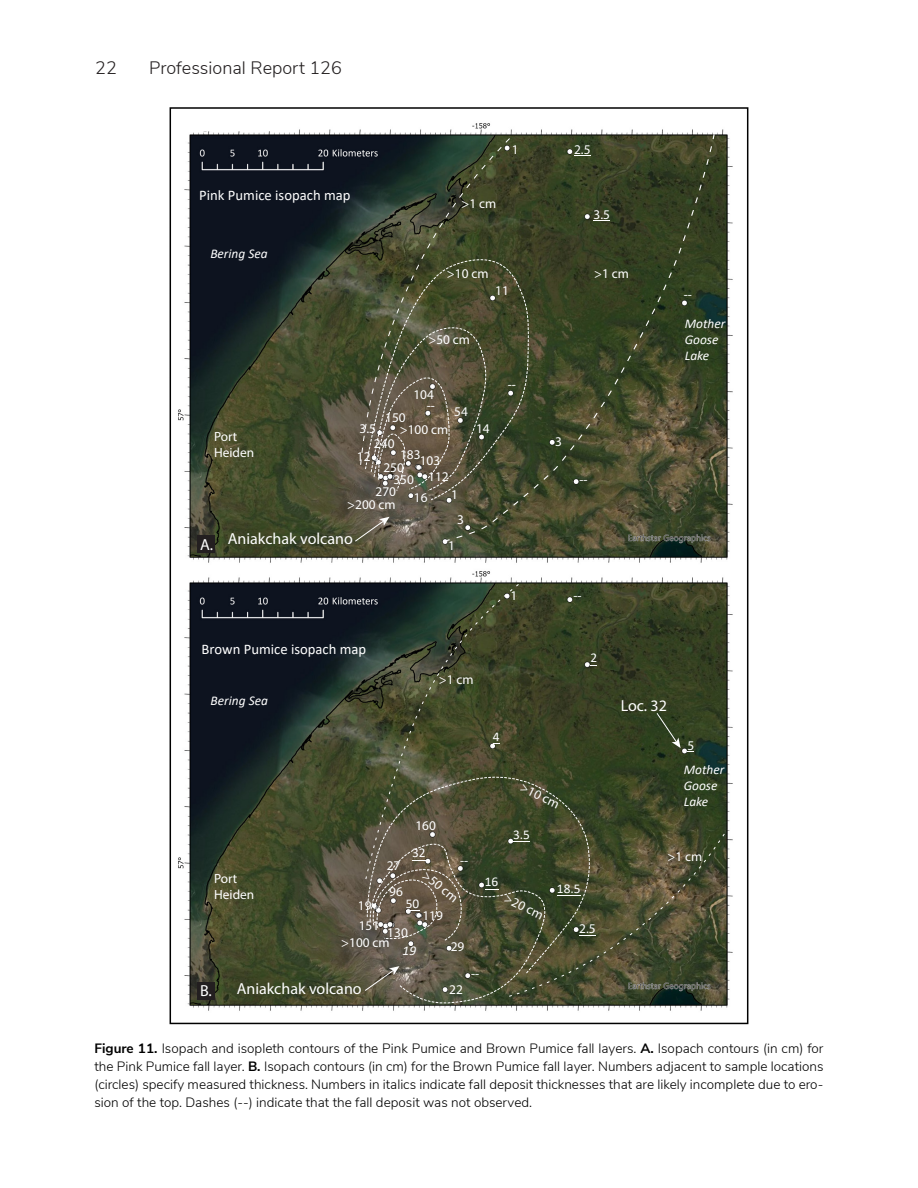
<style>
.page{position:relative;width:918px;height:1188px;background:#fff}
.page>*{position:absolute;margin:0;border:0;box-sizing:border-box;transform-origin:0 0}
.t1{font:300 18px "Nunito Sans";color:#231f20}
.t2{font:16.05px "Myriad Pro";color:#fff}
.t3{font:14.7px "Calibri";color:#fff}
.Captions{font:300 13.5px/18px "Nunito Sans";color:#000;text-align:justify}
.t4{font:13.35px/16px "Myriad Pro";color:#fff}
.t5{font:italic 13.35px/16px "Calibri";color:#fff}
.t6{font:13.35px "Calibri";color:#fff}
.s1{font-weight:700}
</style>
<div class="page">
<img style="left:178px;top:123px;width:555px;height:440px">
<img style="left:178px;top:571px;width:555px;height:440px">
<svg style="left:521px;top:772px;width:73px;height:56px;background:#3e4829"></svg>
<svg style="left:365px;top:582px;width:156px;height:246px;background:#40472f"></svg>
<svg style="left:364px;top:466px;width:79px;height:35px;background:#6c6558"></svg>
<svg style="left:360px;top:133px;width:83px;height:333px;background:#4a4d3b"></svg>
<svg style="left:354px;top:517px;width:36px;height:26px"></svg>
<svg style="left:443px;top:133px;width:272px;height:409px;background:#41482c"></svg>
<div style="left:197px;top:535px;width:17px;height:17px;background:#231f20"></div>
<div style="left:197px;top:982px;width:17px;height:17px;background:#231f20"></div>
<svg style="left:656px;top:712px;width:25px;height:36px"></svg>
<svg style="left:574px;top:155px;width:17px;height:1px"></svg>
<svg style="left:594px;top:220px;width:16px;height:1px"></svg>
<svg style="left:364px;top:828px;width:365px;height:176px;background:#52523a"></svg>
<div style="left:189px;top:112px;width:107px;height:19px;background:#fff"></div>
<h1 class="t1" style="left:95px;top:54px;width:23px">22</h1>
<h1 class="t1" style="left:149px;top:54px;width:194px">Professional Report 126</h1>
<p class="t3" style="left:199px;top:184px;width:153px">Pink Pumice isopach map</p>
<p class="t5" style="left:210px;top:245px;width:59px">Bering Sea</p>
<p class="t4" style="left:512px;top:141px;width:8px">1</p>
<p class="t4" style="left:574px;top:141px;width:18px">2.5</p>
<p class="t4" style="left:462px;top:195px;width:36px">&gt;1 cm</p>
<p class="t4" style="left:594px;top:206px;width:18px">3.5</p>
<p class="t4" style="left:447px;top:265px;width:43px">&gt;10 cm</p>
<p class="t4" style="left:594px;top:265px;width:36px">&gt;1 cm</p>
<p class="t4" style="left:428px;top:331px;width:43px">&gt;50 cm</p>
<p class="t4" style="left:495px;top:283px;width:15px">11</p>
<p class="t4" style="left:214px;top:428px;width:42px">Port<br>Heiden</p>
<p class="t4" style="left:360px;top:421px;width:18px">3.5</p>
<p class="t4" style="left:385px;top:409px;width:22px">150</p>
<p class="t4" style="left:413px;top:387px;width:22px">104</p>
<p class="t4" style="left:427px;top:397px;width:10px">--</p>
<p class="t4" style="left:454px;top:403px;width:15px">54</p>
<p class="t4" style="left:400px;top:421px;width:50px">&gt;100 cm</p>
<p class="t4" style="left:374px;top:436px;width:22px">240</p>
<p class="t4" style="left:400px;top:446px;width:22px">183</p>
<p class="t4" style="left:357px;top:448px;width:15px">12</p>
<p class="t4" style="left:420px;top:452px;width:22px">103</p>
<p class="t4" style="left:383px;top:459px;width:22px">250</p>
<p class="t4" style="left:428px;top:468px;width:22px">112</p>
<p class="t4" style="left:393px;top:471px;width:22px">350</p>
<p class="t4" style="left:476px;top:421px;width:15px">14</p>
<p class="t4" style="left:508px;top:377px;width:10px">--</p>
<p class="t4" style="left:555px;top:434px;width:8px">3</p>
<p class="t4" style="left:580px;top:471px;width:10px">--</p>
<p class="t2" style="left:200px;top:534px;width:15px">A.</p>
<p class="t4" style="left:376px;top:484px;width:22px">270</p>
<p class="t4" style="left:347px;top:496px;width:50px">&gt;200 cm</p>
<p class="t2" style="left:228px;top:529px;width:127px">Aniakchak volcano</p>
<p class="t4" style="left:414px;top:489px;width:15px">16</p>
<p class="t4" style="left:451px;top:486px;width:8px">1</p>
<p class="t4" style="left:457px;top:512px;width:8px">3</p>
<p class="t4" style="left:448px;top:537px;width:8px">1</p>
<p class="t3" style="left:201px;top:639px;width:166px">Brown Pumice isopach map</p>
<p class="t5" style="left:211px;top:692px;width:59px">Bering Sea</p>
<p class="t4" style="left:439px;top:671px;width:36px">&gt;1 cm</p>
<p class="t4" style="left:415px;top:817px;width:22px">160</p>
<p class="t4" style="left:511px;top:587px;width:8px">1</p>
<p class="t4" style="left:574px;top:587px;width:10px">--</p>
<p class="t6" style="left:590px;top:649px;width:8px">2</p>
<p class="t6" style="left:493px;top:727px;width:8px">4</p>
<p class="t4" style="left:525px;top:779px;width:43px;rotate:26deg">&gt;10 cm</p>
<p class="t6" style="left:513px;top:825px;width:18px">3.5</p>
<p class="t2" style="left:621px;top:696px;width:48px">Loc. 32</p>
<p class="t4" style="left:684px;top:287px;width:10px">--</p>
<p class="t5" style="left:685px;top:315px;width:42px">Mother<br>Goose<br>Lake</p>
<p class="t4" style="left:687px;top:737px;width:8px">5</p>
<p class="t5" style="left:684px;top:761px;width:42px">Mother<br>Goose<br>Lake</p>
<p class="t4" style="left:214px;top:871px;width:42px">Port<br>Heiden</p>
<p class="t6" style="left:412px;top:844px;width:15px">32</p>
<p class="t4" style="left:460px;top:852px;width:10px">--</p>
<p class="t4" style="left:387px;top:853px;width:18px;line-height:25.7px">27<br>96</p>
<p class="t4" style="left:430px;top:867px;width:43px;rotate:39deg">&gt;50 cm</p>
<p class="t6" style="left:406px;top:894px;width:15px">50</p>
<p class="t4" style="left:358px;top:897px;width:15px">19</p>
<p class="t4" style="left:422px;top:907px;width:22px">119</p>
<p class="t4" style="left:359px;top:917px;width:22px">151</p>
<p class="t4" style="left:387px;top:924px;width:22px">130</p>
<p class="t4" style="left:341px;top:934px;width:50px">&gt;100 cm</p>
<p class="t4" style="left:451px;top:939px;width:15px">29</p>
<p class="t5" style="left:403px;top:942px;width:15px">19</p>
<p class="t6" style="left:485px;top:873px;width:15px">16</p>
<p class="t4" style="left:509px;top:890px;width:43px;rotate:26deg">&gt;20 cm</p>
<p class="t4" style="left:471px;top:966px;width:10px">--</p>
<p class="t2" style="left:200px;top:981px;width:13px">B.</p>
<p class="t2" style="left:237px;top:978px;width:127px">Aniakchak volcano</p>
<p class="t4" style="left:449px;top:981px;width:15px">22</p>
<p class="t6" style="left:557px;top:879px;width:25px">18.5</p>
<p class="t4" style="left:579px;top:921px;width:18px">2.5</p>
<p class="t4" style="left:668px;top:848px;width:36px">&gt;1 cm</p>
<p class="Captions" style="left:94px;top:1038px;width:731px"><span class="s1">Figure 11.</span> Isopach and isopleth contours of the Pink Pumice and Brown Pumice fall layers. <span class="s1">A.</span> Isopach contours (in cm) for the Pink Pumice fall layer. <span class="s1">B.</span> Isopach contours (in cm) for the Brown Pumice fall layer. Numbers adjacent to sample locations (circles) specify measured thickness. Numbers in italics indicate fall deposit thicknesses that are likely incomplete due to ero&shy;sion of the top. Dashes (--) indicate that the fall deposit was not observed.</p>
</div>
